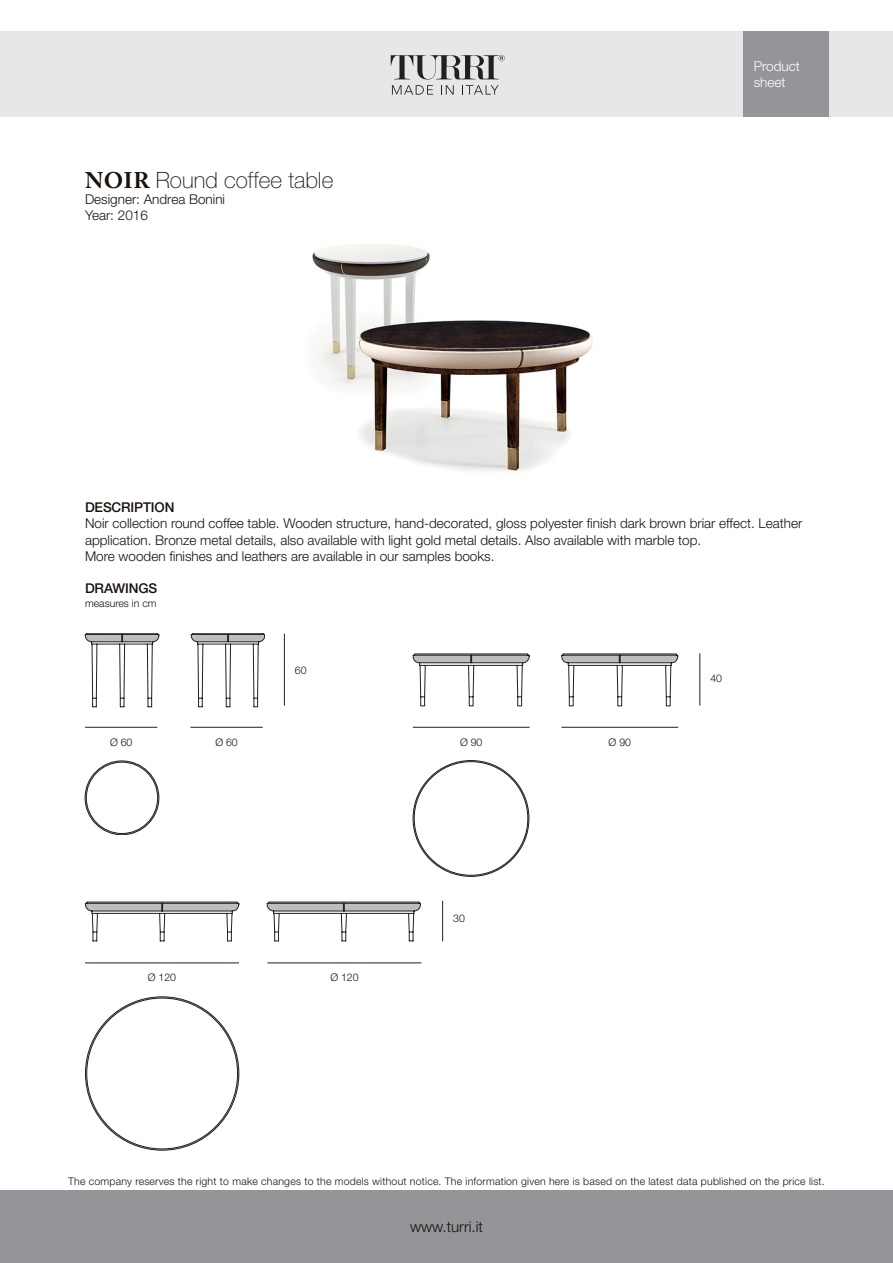
<style>
.page{position:relative;width:893px;height:1263px;background:#fff}
.page>*{position:absolute;margin:0;border:0;box-sizing:border-box;transform-origin:0 0}
.t1{font:100 22.5px "Helvetica Neue";color:#1a110d}
.t2{font:300 15px "Helvetica Neue";color:#1a110d}
.t3{font:300 13.5px "Helvetica Neue";color:#1a110d}
.t4{font:500 13.5px "Helvetica Neue";letter-spacing:-.01em;color:#1a110d}
.t5{font:300 13.5px/16.2px "Helvetica Neue";color:#fff}
.t6{font:300 10.5px "Helvetica Neue";letter-spacing:.02em;color:#1a110d}
.t7{font:300 10.5px "Helvetica Neue";color:#1a110d}
.s1{font-family:"Adobe Caslon Pro";font-weight:700}
</style>
<div class="page">
<div style="left:0;top:32px;width:893px;height:85px;background:#e6e7e9"></div>
<div style="left:0;top:1191px;width:893px;height:72px;background:#939598"></div>
<div style="left:743px;top:32px;width:85px;height:85px;background:#939598"></div>
<svg style="left:391px;top:55px;width:114px;height:40px"></svg>
<img style="left:312px;top:244px;width:281px;height:228px">
<svg style="left:85px;top:633px;width:74px;height:74px"></svg>
<svg style="left:85px;top:902px;width:154px;height:39px"></svg>
<svg style="left:267px;top:902px;width:154px;height:39px"></svg>
<svg style="left:413px;top:654px;width:116px;height:52px"></svg>
<svg style="left:413px;top:760px;width:116px;height:116px"></svg>
<div style="left:414px;top:762px;width:114px;height:113px;background:#fff;border-radius:50%"></div>
<svg style="left:562px;top:654px;width:116px;height:52px"></svg>
<svg style="left:85px;top:761px;width:74px;height:74px"></svg>
<div style="left:86px;top:762px;width:72px;height:71px;background:#fff;border-radius:50%"></div>
<div style="left:86px;top:762px;width:72px;height:72px;border:1px solid #231f20;border-radius:50%"></div>
<svg style="left:191px;top:633px;width:74px;height:74px"></svg>
<hr style="left:85px;top:727px;width:72px;height:1px;background:#231f20">
<hr style="left:85px;top:962px;width:154px;height:1px;background:#231f20">
<hr style="left:267px;top:962px;width:154px;height:1px;background:#231f20">
<hr style="left:413px;top:727px;width:117px;height:1px;background:#231f20">
<hr style="left:561px;top:727px;width:117px;height:1px;background:#231f20">
<hr style="left:190px;top:727px;width:73px;height:1px;background:#231f20">
<hr style="left:284px;top:634px;width:1px;height:72px;background:#231f20">
<hr style="left:442px;top:901px;width:1px;height:40px;background:#231f20">
<hr style="left:699px;top:653px;width:1px;height:53px;background:#231f20">
<p class="t1" style="left:85px;top:167px;width:250px"><span class="s1">NOIR</span> Round coffee table</p>
<p class="t3" style="left:85px;top:191px;width:142px">Designer: Andrea Bonini</p>
<p class="t3" style="left:85px;top:207px;width:64px">Year: 2016</p>
<p class="t5" style="left:754px;top:58px;width:48px">Product sheet</p>
<p class="t4" style="left:85px;top:499px;width:91px">DESCRIPTION</p>
<p class="t3" style="left:85px;top:515px;width:719px">Noir collection round coffee table. Wooden structure, hand-decorated, gloss polyester finish dark brown briar effect. Leather</p>
<p class="t3" style="left:85px;top:531px;width:618px">application. Bronze metal details, also available with light gold metal details. Also available with marble top.</p>
<p class="t3" style="left:85px;top:548px;width:411px">More wooden finishes and leathers are available in our samples books.</p>
<p class="t4" style="left:85px;top:580px;width:74px">DRAWINGS</p>
<p class="t7" style="left:85px;top:596px;width:73px">measures in cm</p>
<p class="t6" style="left:110px;top:736px;width:24px">Ø 60</p>
<p class="t6" style="left:295px;top:663px;width:13px">60</p>
<p class="t6" style="left:215px;top:736px;width:24px">Ø 60</p>
<p class="t6" style="left:460px;top:736px;width:24px">Ø 90</p>
<p class="t6" style="left:609px;top:736px;width:24px">Ø 90</p>
<p class="t6" style="left:148px;top:971px;width:30px">Ø 120</p>
<p class="t6" style="left:330px;top:971px;width:30px">Ø 120</p>
<p class="t6" style="left:453px;top:912px;width:13px">30</p>
<p class="t6" style="left:710px;top:672px;width:13px">40</p>
<p class="t6" style="left:68px;top:1175px;width:758px">The company reserves the right to make changes to the models without notice. The information given here is based on the latest data published on the price list.</p>
<p class="t2" style="left:410px;top:1217px;width:74px">www.turri.it</p>
</div>
